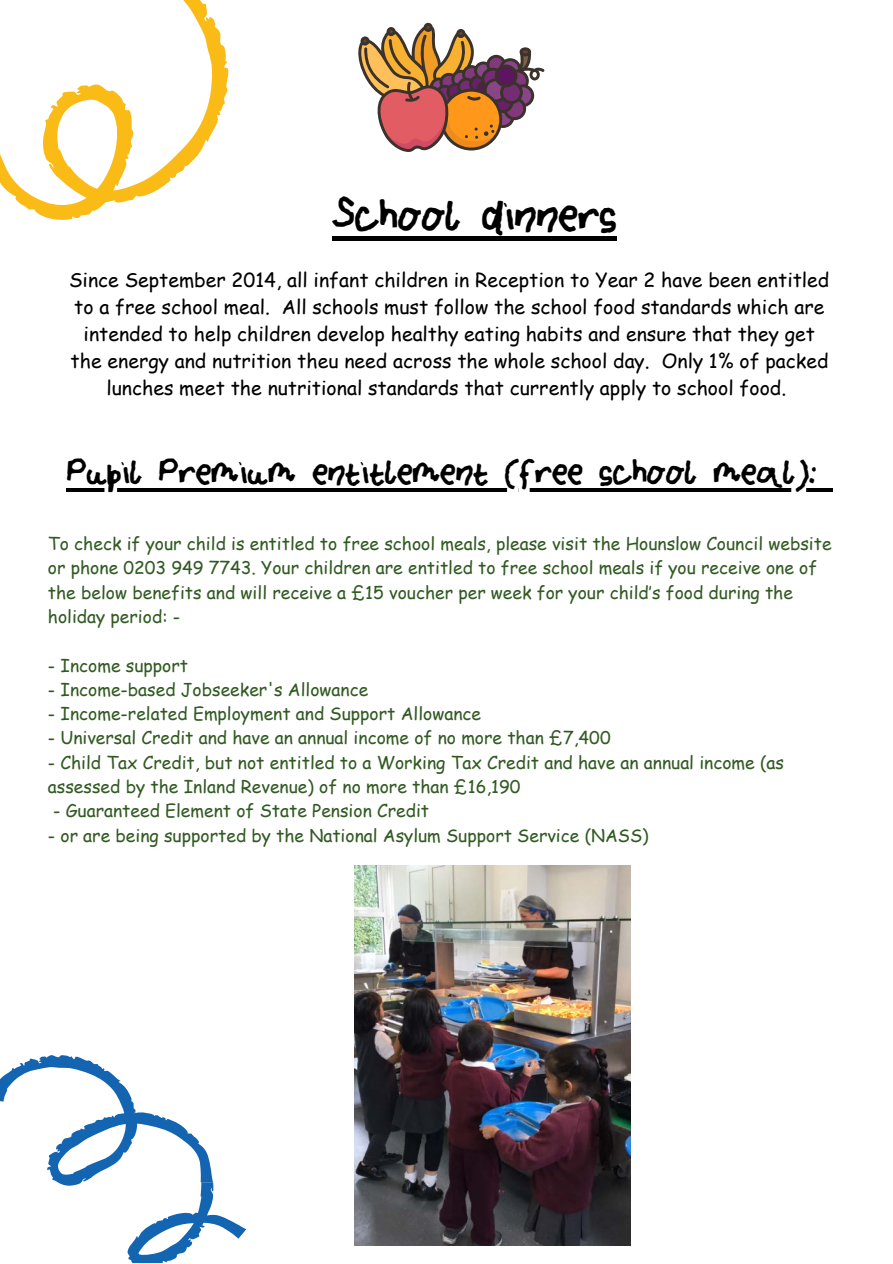
<style>
.page{position:relative;width:893px;height:1264px;background:#fff}
.page>*{position:absolute;margin:0;border:0;box-sizing:border-box;transform-origin:0 0}
.t1{font:49.2px "I Am The Crayon Master";color:#000}
.t2{font:39.15px "I Am The Crayon Master";color:#000}
.t3{font:19.5px/27px "Comic Sans MS";color:#000;text-align:center}
.t4{font:17.55px/24.3px "Comic Sans MS";color:#315a22}
</style>
<div class="page">
<svg style="left:0;top:1055px;width:210px;height:131px"></svg>
<svg style="left:123px;top:1161px;width:123px;height:101px"></svg>
<svg style="left:0;top:0;width:229px;height:220px"></svg>
<svg style="left:358px;top:23px;width:186px;height:129px"></svg>
<img style="left:354px;top:865px;width:276px;height:380px">
<hr style="left:67px;top:488px;width:749px;height:3px;background:#000">
<hr style="left:816px;top:488px;width:16px;height:3px;background:#000">
<hr style="left:332px;top:237px;width:284px;height:4px;background:#000">
<p class="t1" style="left:332px;top:194px;width:286px">School dinners</p>
<p class="t3" style="left:69px;top:266px;width:761px">Since September 2014, all infant children in Reception to Year 2 have been entitled to a free school meal. All schools must follow the school food standards which are intended to help children develop healthy eating habits and ensure that they get the energy and nutrition theu need across the whole school day. Only 1% of packed lunches meet the nutritional standards that currently apply to school food.</p>
<p class="t2" style="left:67px;top:455px;width:751px">Pupil Premium entitlement (free school meal):</p>
<p class="t4" style="left:48px;top:531px;width:785px">To check if your child is entitled to free school meals, please visit the Hounslow Council website or phone 0203 949 7743. Your children are entitled to free school meals if you receive one of the below benefits and will receive a £15 voucher per week for your child’s food during the holiday period: -</p>
<p class="t4" style="left:48px;top:652px;width:142px">- Income support</p>
<p class="t4" style="left:48px;top:676px;width:322px">- Income-based Jobseeker's Allowance</p>
<p class="t4" style="left:48px;top:700px;width:434px">- Income-related Employment and Support Allowance</p>
<p class="t4" style="left:48px;top:725px;width:564px">- Universal Credit and have an annual income of no more than £7,400</p>
<p class="t4" style="left:48px;top:749px;width:737px">- Child Tax Credit, but not entitled to a Working Tax Credit and have an annual income (as assessed by the Inland Revenue) of no more than £16,190</p>
<p class="t4" style="left:53px;top:798px;width:377px">- Guaranteed Element of State Pension Credit</p>
<p class="t4" style="left:48px;top:822px;width:602px">- or are being supported by the National Asylum Support Service (NASS)</p>
</div>
